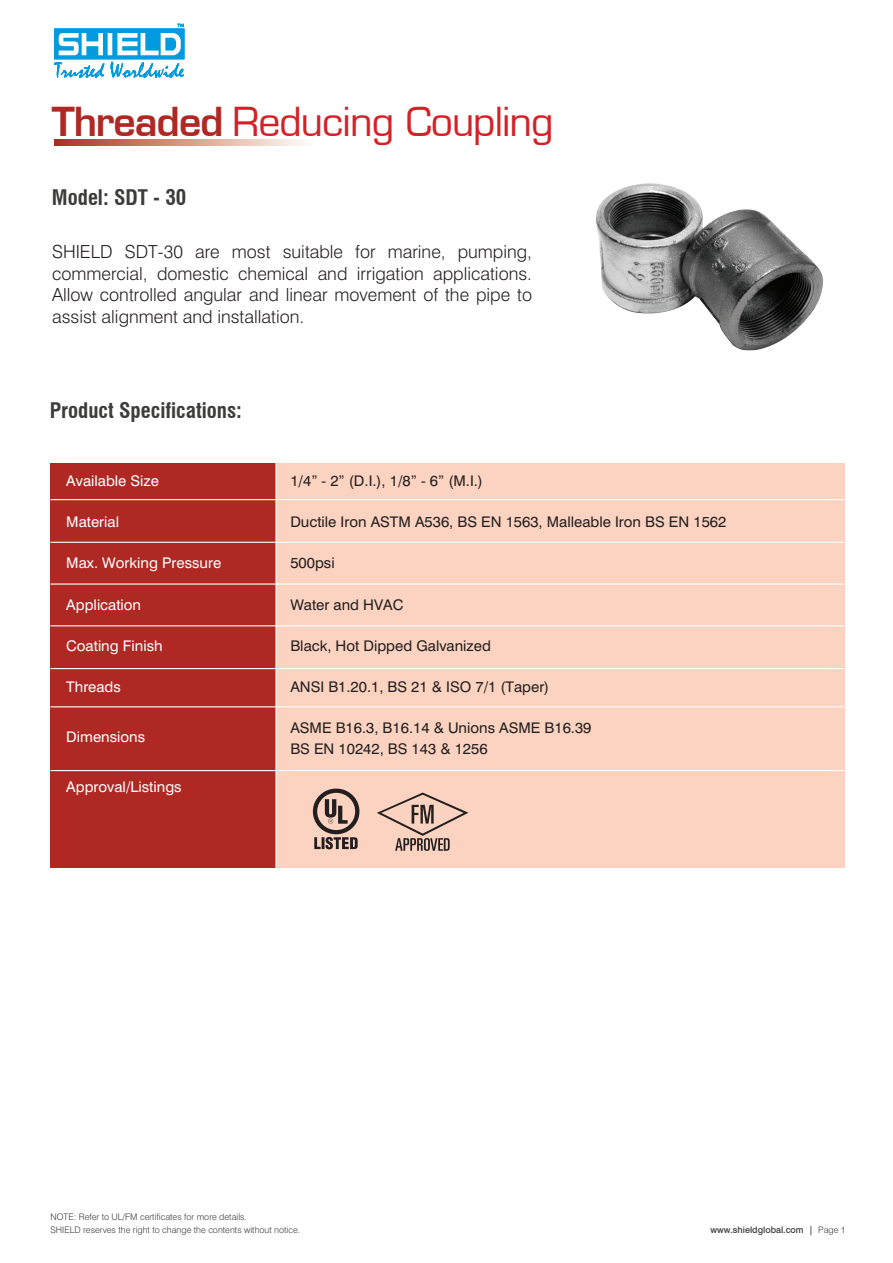
<style>
.page{position:relative;width:893px;height:1263px;background:#fff}
.page>*{position:absolute;margin:0;border:0;box-sizing:border-box;transform-origin:0 0}
.t1{font:39px "Eurostile LT";letter-spacing:-.025em;color:#d62027}
.t2{font:700 condensed 21px "Swiss 721 BT";color:#3c3c3b}
.t3{font:300 18px/21.6px "Swiss 721 BT";color:#231f20;text-align:justify}
.t4{font:14.7px/20.7px "Swiss 721 BT";color:#231f20}
.t5{font:14.7px "Swiss 721 BT";color:#fff}
.t6{font:300 9px "Swiss 721 BT";color:#3c3c3b}
.t7{font:500 9px "Swiss 721 BT";color:#3c3c3b}
.s1{font-weight:600;color:#af2823}
.s2{font-weight:300}
</style>
<div class="page">
<div style="left:276px;top:463px;width:568px;height:405px;background:#fcd3c0"></div>
<svg style="left:54px;top:140px;width:250px;height:6px"></svg>
<img style="left:596px;top:183px;width:227px;height:168px">
<svg style="left:377px;top:792px;width:91px;height:59px"></svg>
<svg style="left:313px;top:788px;width:46px;height:61px"></svg>
<div style="left:50px;top:463px;width:226px;height:405px;background:#af2823"></div>
<hr style="left:50px;top:499px;width:794px;height:1px;background:#fff">
<hr style="left:50px;top:542px;width:794px;height:1px;background:#fff">
<hr style="left:50px;top:583px;width:794px;height:2px;background:#fff">
<hr style="left:50px;top:625px;width:794px;height:1px;background:#fff">
<hr style="left:50px;top:668px;width:794px;height:1px;background:#fff">
<hr style="left:50px;top:706px;width:794px;height:1px;background:#fff">
<hr style="left:50px;top:770px;width:794px;height:1px;background:#fff">
<hr style="left:275px;top:463px;width:2px;height:405px;background:#fff">
<svg style="left:54px;top:24px;width:130px;height:54px"></svg>
<h1 class="t1" style="left:52px;top:99px;width:503px"><span class="s1">Threaded</span> Reducing Coupling</h1>
<h2 class="t2" style="left:52px;top:184px;width:136px">Model: SDT - 30</h2>
<p class="t3" style="left:52px;top:241px;width:481px">SHIELD SDT-30 are most suitable for marine, pumping, commercial, domestic chemical and irrigation applications.<br>Allow controlled angular and linear movement of the pipe to assist alignment and installation.</p>
<h2 class="t2" style="left:50px;top:398px;width:194px">Product Specifications:</h2>
<p class="t5" style="left:66px;top:471px;width:94px">Available Size</p>
<p class="t5" style="left:66px;top:513px;width:54px">Material</p>
<p class="t5" style="left:66px;top:554px;width:156px">Max. Working Pressure</p>
<p class="t5" style="left:66px;top:595px;width:76px">Application</p>
<p class="t5" style="left:66px;top:637px;width:98px">Coating Finish</p>
<p class="t5" style="left:66px;top:678px;width:56px">Threads</p>
<p class="t5" style="left:66px;top:728px;width:80px">Dimensions</p>
<p class="t5" style="left:66px;top:778px;width:117px">Approval/Listings</p>
<p class="t4" style="left:290px;top:470px;width:194px">1/4” - 2” (D.I.), 1/8” - 6” (M.I.)</p>
<p class="t4" style="left:290px;top:511px;width:437px">Ductile Iron ASTM A536, BS EN 1563, Malleable Iron BS EN 1562</p>
<p class="t4" style="left:290px;top:552px;width:46px">500psi</p>
<p class="t4" style="left:290px;top:594px;width:115px">Water and HVAC</p>
<p class="t4" style="left:290px;top:635px;width:202px">Black, Hot Dipped Galvanized</p>
<p class="t4" style="left:290px;top:676px;width:260px">ANSI B1.20.1, BS 21 &amp; ISO 7/1 (Taper)</p>
<p class="t4" style="left:290px;top:718px;width:303px">ASME B16.3, B16.14 &amp; Unions ASME B16.39<br>BS EN 10242, BS 143 &amp; 1256</p>
<p class="t6" style="left:50px;top:1211px;width:198px">NOTE: Refer to UL/FM certificates for more details.</p>
<p class="t6" style="left:50px;top:1224px;width:251px">SHIELD reserves the right to change the contents without notice.</p>
<p class="t7" style="left:710px;top:1225px;width:137px">www.shieldglobal.com | <span class="s2">Page 1</span></p>
</div>
